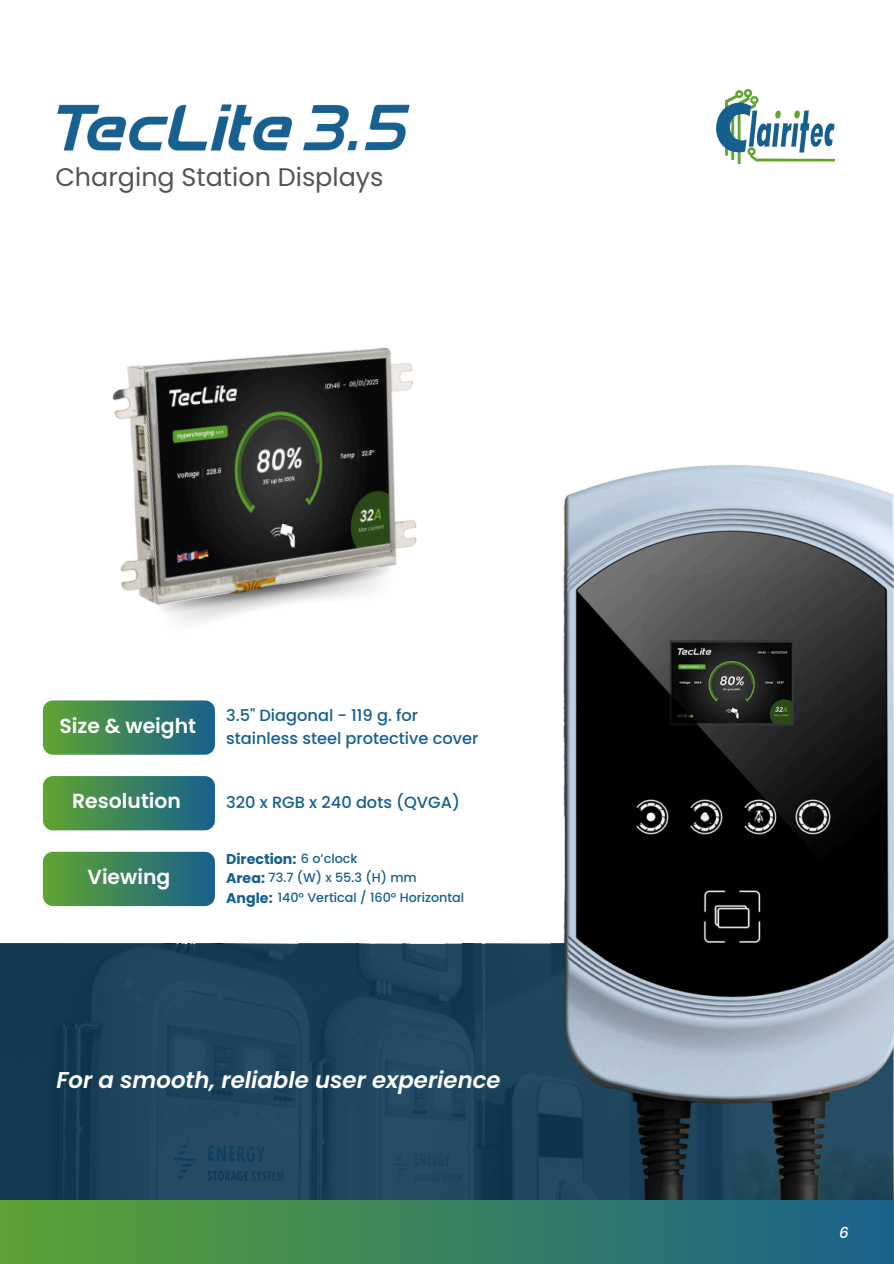
<style>
.page{position:relative;width:894px;height:1264px;background:#fff}
.page>*{position:absolute;margin:0;border:0;box-sizing:border-box;transform-origin:0 0}
.t1{font:25.35px "Poppins";color:#545454}
.t2{font:italic 600 22.8px "Poppins";color:#fff}
.t3{font:600 20.4px "Poppins";color:#fff}
.t4{font:500 16.2px/22.4px "Poppins";color:#165f8e}
.t5{font:italic 500 15px "Poppins";color:#fff}
.t6{font:700 14.1px "Poppins";color:#165f8e}
.t7{font:500 12.75px/20px "Poppins";color:#165f8e}
.s1{font-weight:500;font-size:12.75px}
.s2{font-weight:700;font-size:14.1px}
</style>
<div class="page">
<svg style="left:0;top:943px;width:398px;height:257px;background:#1c425b"></svg>
<img style="left:57px;top:104px;width:235px;height:47px">
<img style="left:716px;top:89px;width:118px;height:75px">
<img style="left:303px;top:104px;width:107px;height:47px">
<img style="left:398px;top:465px;width:495px;height:735px">
<div style="left:0;top:1200px;width:893px;height:63px;background:linear-gradient(to right,#5ca234,#19628b)"></div>
<svg style="left:43px;top:776px;width:172px;height:54px;background:#3d835f"></svg>
<div style="left:622px;top:806px;width:20px;height:21px;background:#000;border-radius:50%"></div>
<svg style="left:43px;top:700px;width:172px;height:54px;background:#3e8460"></svg>
<div style="left:676px;top:806px;width:20px;height:21px;background:#000;border-radius:50%"></div>
<div style="left:730px;top:806px;width:20px;height:21px;background:#000;border-radius:50%"></div>
<svg style="left:43px;top:851px;width:172px;height:55px;background:#3f8561"></svg>
<img style="left:112px;top:347px;width:379px;height:336px">
<p class="t1" style="left:55px;top:160px;width:329px">Charging Station Displays</p>
<h1 class="t3" style="left:60px;top:711px;width:138px">Size &amp; weight</h1>
<p class="t4" style="left:226px;top:704px;width:254px">3.5" Diagonal - 119 g. for stainless steel protective cover</p>
<h3 class="t3" style="left:72px;top:787px;width:110px">Resolution</h3>
<h4 class="t3" style="left:87px;top:862px;width:84px">Viewing</h4>
<p class="t4" style="left:226px;top:791px;width:235px">320 x RGB x 240 dots (QVGA)</p>
<p class="t6" style="left:226px;top:849px;width:133px">Direction: <span class="s1">6 o’clock</span></p>
<p class="t7" style="left:226px;top:867px;width:239px"><span class="s2">Area:</span> 73.7 (W) x 55.3 (H) mm<br><span class="s2">Angle:</span> 140° Vertical / 160° Horizontal</p>
<p class="t2" style="left:56px;top:1063px;width:445px">For a smooth, reliable user experience</p>
<h3 class="t5" style="left:838px;top:1222px;width:11px">6</h3>
</div>
